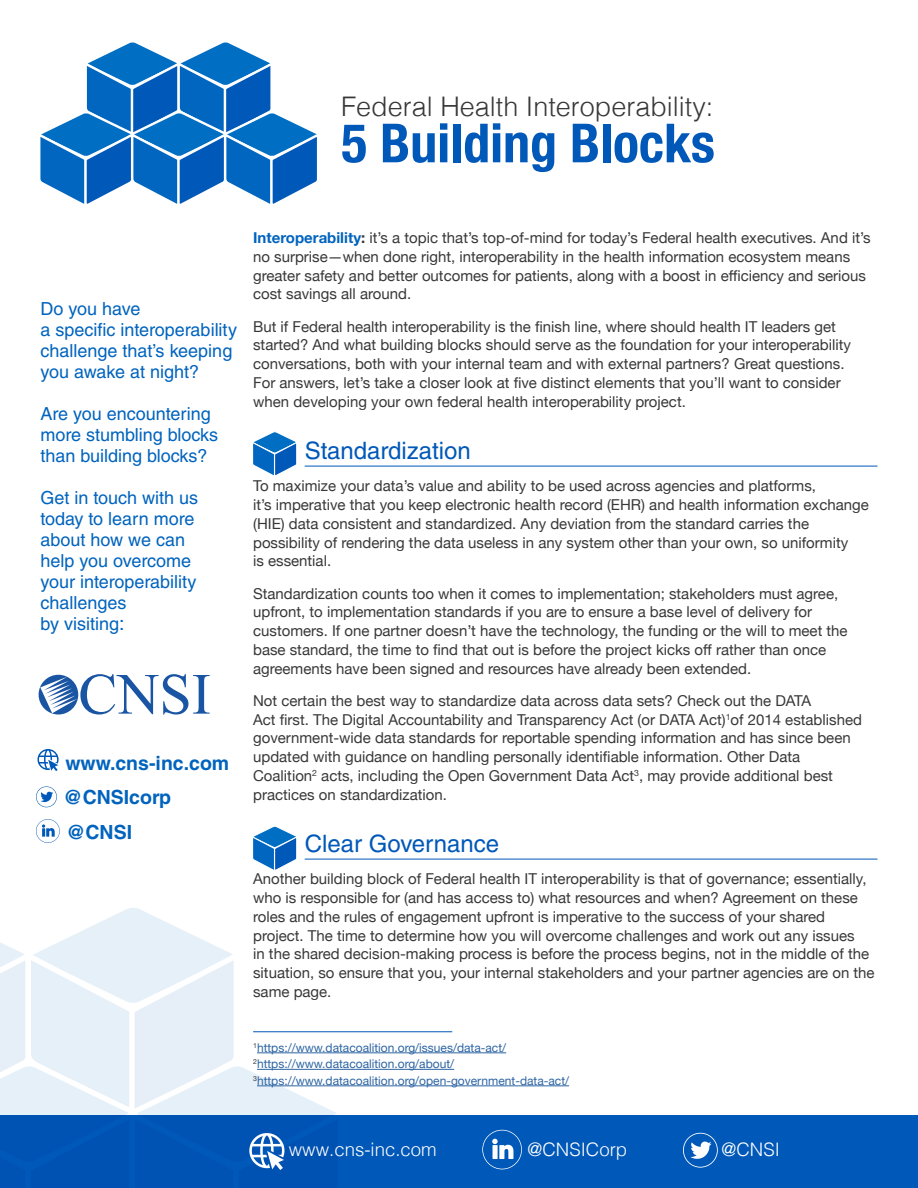
<style>
.page{position:relative;width:918px;height:1188px;background:#fff}
.page>*{position:absolute;margin:0;border:0;box-sizing:border-box;transform-origin:0 0}
.t1{font:700 condensed 54px "Helvetica Neue";color:#0058b8}
.Eyebrow{font:300 27px "Helvetica";color:#383839}
.t2{font:24px "Helvetica LT Std";color:#0058b8}
.Wing_Column{font:700 19.5px "Helvetica LT Std";color:#0063be}
.t3{font:300 18.6px "Helvetica";color:#fff}
.Wing_Column-2{font:18px/21px "Helvetica LT Std";color:#0063be}
.Body_Text{font:15px/18.8px "Helvetica Neue";color:#383839}
.Footnotes{font:12px "Helvetica Neue";color:#2d65a3}
.s1{font-size:19.5px}
.s2{font-weight:700;color:#0063be}
.s3{font-weight:700}
</style>
<div class="page">
<svg style="left:40px;top:42px;width:277px;height:162px"></svg>
<hr style="left:305px;top:466px;width:573px;height:1px;background:#0058b8">
<hr style="left:305px;top:859px;width:573px;height:1px;background:#0058b8">
<svg style="left:253px;top:431px;width:44px;height:45px"></svg>
<svg style="left:253px;top:826px;width:44px;height:44px"></svg>
<div style="left:0;top:1115px;width:918px;height:73px;background:#0058b8"></div>
<svg style="left:0;top:908px;width:347px;height:262px"></svg>
<svg style="left:683px;top:1133px;width:35px;height:35px"></svg>
<svg style="left:482px;top:1130px;width:40px;height:39px"></svg>
<hr style="left:257px;top:1053px;width:249px;height:1px;background:#2d65a3">
<hr style="left:257px;top:1069px;width:197px;height:1px;background:#2d65a3">
<hr style="left:257px;top:1086px;width:312px;height:1px;background:#2d65a3">
<hr style="left:253px;top:1031px;width:199px;height:1px;background:#0058b8">
<div style="left:39px;top:675px;width:39px;height:40px;background:#1a55a4;border-radius:50%"></div>
<svg style="left:40px;top:674px;width:170px;height:41px"></svg>
<svg style="left:37px;top:749px;width:22px;height:22px"></svg>
<svg style="left:36px;top:819px;width:24px;height:24px"></svg>
<svg style="left:36px;top:786px;width:21px;height:21px"></svg>
<p class="Eyebrow" style="left:341px;top:83px;width:374px">Federal Health Interoperability:</p>
<h1 class="t1" style="left:341px;top:98px;width:375px">5 Building Blocks</h1>
<p class="Wing_Column-2" style="left:40px;top:298px;width:198px">Do you have<br>a specific interoperability challenge that’s keeping you awake at night?</p>
<p class="Wing_Column-2" style="left:40px;top:403px;width:179px">Are you encountering more stumbling blocks than building blocks?</p>
<p class="Wing_Column-2" style="left:40px;top:487px;width:159px">Get in touch with us today to learn more about how we can help you overcome your interoperability challenges<br>by visiting<span class="s1">:</span></p>
<p class="Wing_Column" style="left:65px;top:751px;width:165px">www.cns-inc.com</p>
<p class="Wing_Column" style="left:64px;top:785px;width:109px">@CNSIcorp</p>
<p class="Wing_Column" style="left:67px;top:820px;width:67px">@CNSI</p>
<p class="Body_Text" style="left:253px;top:229px;width:619px"><span class="s2">Interoperability</span><span class="s3">:</span> it’s a topic that’s top-of-mind for today’s Federal health executives. And it’s no surprise—when done right, interoperability in the health information ecosystem means greater safety and better outcomes for patients, along with a boost in efficiency and serious cost savings all around.</p>
<p class="Body_Text" style="left:253px;top:318px;width:599px">But if Federal health interoperability is the finish line, where should health IT leaders get started? And what building blocks should serve as the foundation for your interoperability conversations, both with your internal team and with external partners? Great questions.<br>For answers, let’s take a closer look at five distinct elements that you’ll want to consider when developing your own federal health interoperability project.</p>
<h2 class="t2" style="left:305px;top:437px;width:168px">Standardization</h2>
<p class="Body_Text" style="left:253px;top:478px;width:617px">To maximize your data’s value and ability to be used across agencies and platforms,<br>it’s imperative that you keep electronic health record (EHR) and health information exchange (HIE) data consistent and standardized. Any deviation from the standard carries the possibility of rendering the data useless in any system other than your own, so uniformity<br>is essential.</p>
<p class="Body_Text" style="left:253px;top:585px;width:596px">Standardization counts too when it comes to implementation; stakeholders must agree, upfront, to implementation standards if you are to ensure a base level of delivery for customers. If one partner doesn’t have the technology, the funding or the will to meet the base standard, the time to find that out is before the project kicks off rather than once agreements have been signed and resources have already been extended.</p>
<p class="Body_Text" style="left:253px;top:692px;width:610px">Not certain the best way to standardize data across data sets? Check out the DATA<br>Act first. The Digital Accountability and Transparency Act (or DATA Act)<sup>1</sup>of 2014 established government-wide data standards for reportable spending information and has since been updated with guidance on handling personally identifiable information. Other Data Coalition<sup>2</sup> acts, including the Open Government Data Act<sup>3</sup>, may provide additional best practices on standardization.</p>
<h2 class="t2" style="left:305px;top:830px;width:196px">Clear Governance</h2>
<p class="Body_Text" style="left:253px;top:871px;width:623px">Another building block of Federal health IT interoperability is that of governance; essentially, who is responsible for (and has access to) what resources and when? Agreement on these roles and the rules of engagement upfront is imperative to the success of your shared project. The time to determine how you will overcome challenges and work out any issues<br>in the shared decision-making process is before the process begins, not in the middle of the situation, so ensure that you, your internal stakeholders and your partner agencies are on the same page.</p>
<p class="Footnotes" style="left:253px;top:1039px;width:255px"><sup>1</sup>https://www.datacoalition.org/issues/data-act/</p>
<p class="Footnotes" style="left:253px;top:1055px;width:203px"><sup>2</sup>https://www.datacoalition.org/about/</p>
<p class="Footnotes" style="left:253px;top:1072px;width:317px"><sup>3</sup>https://www.datacoalition.org/open-government-data-act/</p>
<p class="t3" style="left:289px;top:1134px;width:149px">www.cns-inc.com</p>
<p class="t3" style="left:528px;top:1134px;width:101px">@CNSICorp</p>
<p class="t3" style="left:722px;top:1134px;width:60px">@CNSI</p>
</div>
